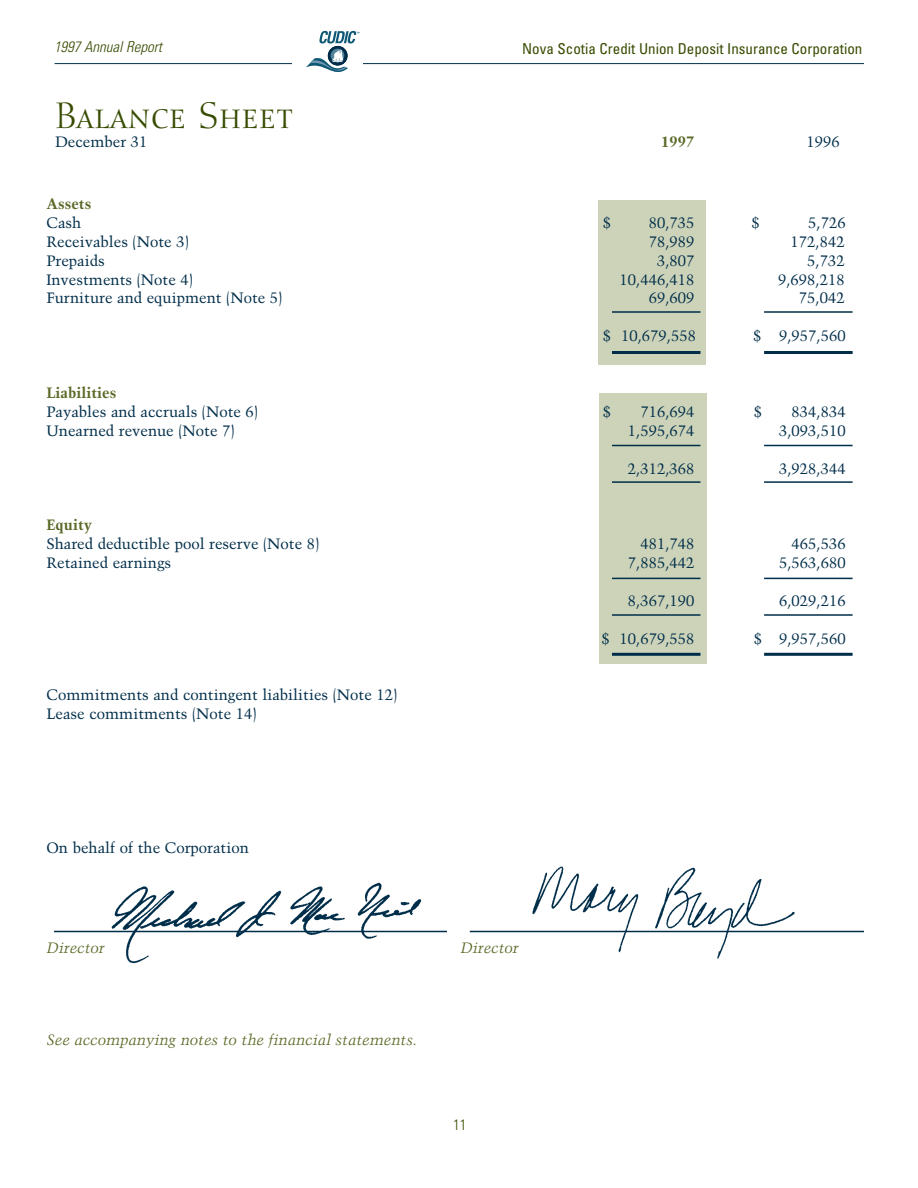
<style>
.page{position:relative;width:918px;height:1188px;background:#fff}
.page>*{position:absolute;margin:0;border:0;box-sizing:border-box;transform-origin:0 0}
.t1{font:36px "Diotima Roman SC";color:#374b00}
.t2{font:15px/18.9px "Trump Mediaeval";color:#002e4a}
.t3{font:italic 15px "Trump Mediaeval";color:#5a6a27}
.t4{font:condensed 15px "Univers";color:#374b00}
.t5{font:700 15px "Trump Mediaeval";color:#5a6a27}
.t6{font:italic 300 condensed 15px "Univers";color:#374b00}
.t7{font:300 condensed 15px "Univers";color:#374b00}
</style>
<div class="page">
<div style="left:598px;top:200px;width:108px;height:165px;background:#cdd3b9"></div>
<div style="left:599px;top:394px;width:108px;height:270px;background:#cdd3b9"></div>
<hr style="left:55px;top:63px;width:809px;height:1px;background:#002e4a">
<div style="left:293px;top:30px;width:70px;height:43px;background:#fff"></div>
<svg style="left:328px;top:46px;width:20px;height:20px"></svg>
<svg style="left:319px;top:31px;width:41px;height:12px"></svg>
<svg style="left:306px;top:49px;width:42px;height:24px"></svg>
<hr style="left:612px;top:311px;width:88px;height:2px;background:#002e4a">
<hr style="left:612px;top:351px;width:88px;height:3px;background:#002e4a">
<hr style="left:612px;top:445px;width:88px;height:1px;background:#002e4a">
<hr style="left:612px;top:481px;width:88px;height:2px;background:#002e4a">
<hr style="left:612px;top:578px;width:88px;height:1px;background:#002e4a">
<hr style="left:612px;top:614px;width:88px;height:2px;background:#002e4a">
<hr style="left:612px;top:653px;width:88px;height:3px;background:#002e4a">
<hr style="left:764px;top:311px;width:89px;height:2px;background:#002e4a">
<hr style="left:764px;top:351px;width:89px;height:3px;background:#002e4a">
<hr style="left:764px;top:445px;width:89px;height:1px;background:#002e4a">
<hr style="left:764px;top:481px;width:89px;height:2px;background:#002e4a">
<hr style="left:764px;top:578px;width:89px;height:1px;background:#002e4a">
<hr style="left:764px;top:614px;width:89px;height:2px;background:#002e4a">
<hr style="left:764px;top:653px;width:89px;height:3px;background:#002e4a">
<hr style="left:470px;top:931px;width:394px;height:1px;background:#002e4a">
<hr style="left:54px;top:931px;width:393px;height:1px;background:#002e4a">
<img style="left:497px;top:866px;width:312px;height:93px">
<img style="left:104px;top:882px;width:324px;height:82px">
<p class="t6" style="left:54px;top:41px;width:113px">1997 AnnualReport</p>
<p class="t4" style="left:522px;top:43px;width:342px">Nova Scotia Credit Union Deposit Insurance Corporation</p>
<h1 class="t1" style="left:56px;top:94px;width:239px">Balance Sheet</h1>
<p class="t2" style="left:56px;top:134px;width:94px">December 31</p>
<p class="t5" style="left:661px;top:135px;width:35px">1997</p>
<p class="t2" style="left:807px;top:134px;width:35px">1996</p>
<p class="t5" style="left:46px;top:197px;width:46px">Assets</p>
<p class="t2" style="left:46px;top:214px;width:36px">Cash</p>
<p class="t2" style="left:603px;top:214px;width:10px">$</p>
<p class="t2" style="left:649px;top:214px;width:47px">80,735</p>
<p class="t2" style="left:752px;top:214px;width:10px">$</p>
<p class="t2" style="left:808px;top:214px;width:39px">5,726</p>
<p class="t2" style="left:46px;top:233px;width:144px">Receivables (Note 3)</p>
<p class="t2" style="left:649px;top:233px;width:47px">78,989</p>
<p class="t2" style="left:791px;top:233px;width:56px">172,842</p>
<p class="t2" style="left:46px;top:252px;width:60px">Prepaids</p>
<p class="t2" style="left:657px;top:252px;width:39px">3,807</p>
<p class="t2" style="left:807px;top:252px;width:39px">5,732</p>
<p class="t2" style="left:46px;top:271px;width:148px">Investments (Note 4)</p>
<p class="t2" style="left:620px;top:271px;width:76px">10,446,418</p>
<p class="t2" style="left:778px;top:271px;width:68px">9,698,218</p>
<p class="t2" style="left:46px;top:290px;width:237px">Furniture and equipment (Note 5)</p>
<p class="t2" style="left:649px;top:290px;width:47px">69,609</p>
<p class="t2" style="left:799px;top:290px;width:47px">75,042</p>
<p class="t2" style="left:603px;top:328px;width:95px">$ 10,679,558</p>
<p class="t2" style="left:753px;top:328px;width:94px">$ 9,957,560</p>
<p class="t5" style="left:46px;top:386px;width:71px">Liabilities</p>
<p class="t2" style="left:46px;top:403px;width:213px">Payables and accruals (Note 6)</p>
<p class="t2" style="left:603px;top:403px;width:10px">$</p>
<p class="t2" style="left:640px;top:403px;width:56px">716,694</p>
<p class="t2" style="left:754px;top:403px;width:10px">$</p>
<p class="t2" style="left:792px;top:403px;width:56px">834,834</p>
<p class="t2" style="left:46px;top:422px;width:190px">Unearned revenue (Note 7)</p>
<p class="t2" style="left:628px;top:422px;width:68px">1,595,674</p>
<p class="t2" style="left:779px;top:422px;width:68px">3,093,510</p>
<p class="t2" style="left:628px;top:460px;width:68px">2,312,368</p>
<p class="t2" style="left:779px;top:460px;width:68px">3,928,344</p>
<p class="t5" style="left:46px;top:519px;width:47px">Equity</p>
<p class="t2" style="left:46px;top:536px;width:274px">Shared deductible pool reserve (Note 8)</p>
<p class="t2" style="left:640px;top:536px;width:56px">481,748</p>
<p class="t2" style="left:792px;top:536px;width:56px">465,536</p>
<p class="t2" style="left:46px;top:554px;width:126px">Retained earnings</p>
<p class="t2" style="left:628px;top:554px;width:68px">7,885,442</p>
<p class="t2" style="left:779px;top:554px;width:68px">5,563,680</p>
<p class="t2" style="left:628px;top:592px;width:68px">8,367,190</p>
<p class="t2" style="left:779px;top:592px;width:68px">6,029,216</p>
<p class="t2" style="left:601px;top:630px;width:95px">$ 10,679,558</p>
<p class="t2" style="left:754px;top:630px;width:93px">$ 9,957,560</p>
<p class="t2" style="left:46px;top:687px;width:352px">Commitments and contingent liabilities (Note 12)<br>Lease commitments (Note 14)</p>
<p class="t2" style="left:46px;top:840px;width:204px">On behalf of the Corporation</p>
<p class="t3" style="left:46px;top:942px;width:60px">Director</p>
<p class="t3" style="left:461px;top:942px;width:60px">Director</p>
<p class="t3" style="left:46px;top:1034px;width:372px">See accompanying notes to the financial statements.</p>
<p class="t7" style="left:453px;top:1119px;width:15px">11</p>
</div>
